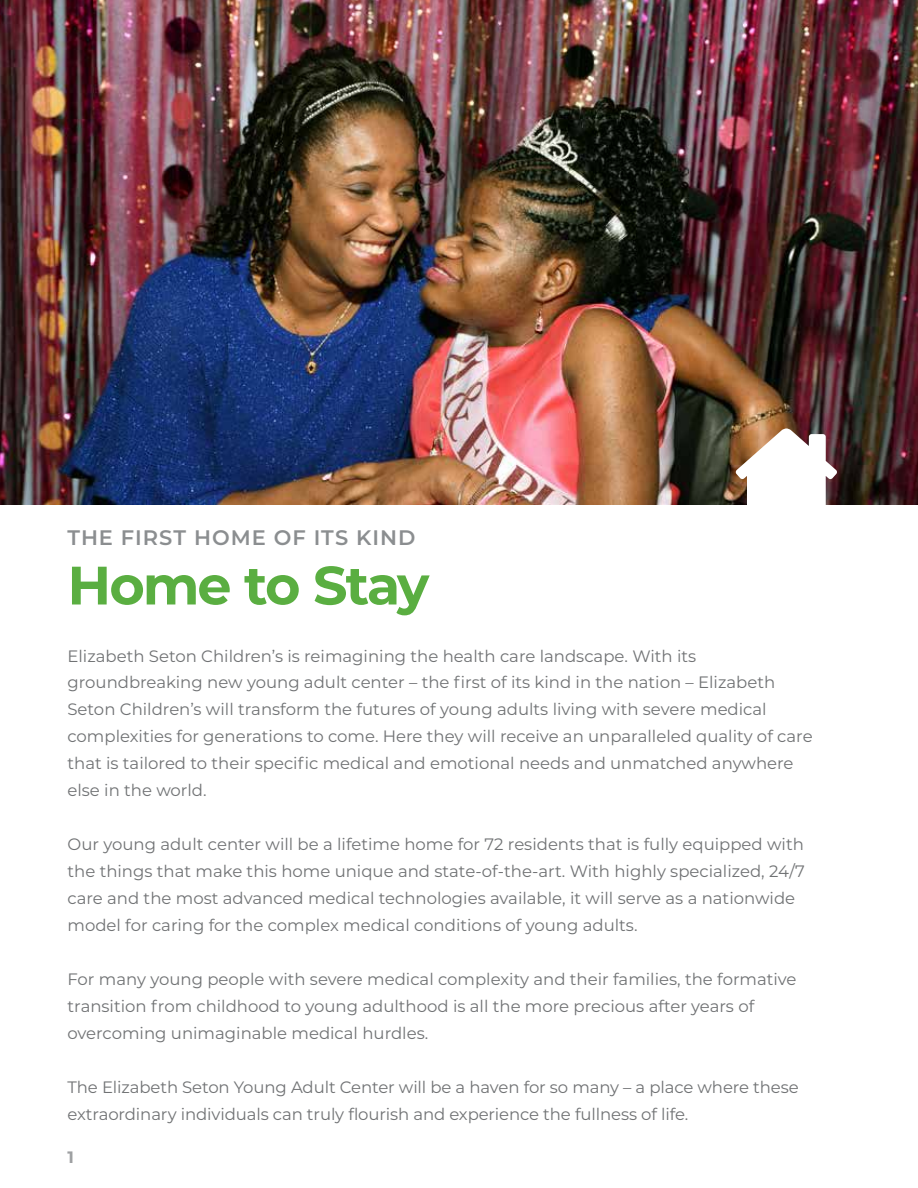
<style>
.page{position:relative;width:918px;height:1188px;background:#fff}
.page>*{position:absolute;margin:0;border:0;box-sizing:border-box;transform-origin:0 0}
.t1{font:700 54px "Montserrat";letter-spacing:-.04em;color:#5aae41}
.t2{font:600 21px "Montserrat";letter-spacing:.045em;color:#8b8e90}
.t3{font:16.5px/27px "Montserrat";color:#707274}
.t4{font:700 16.5px "Montserrat";color:#9ea0a2}
</style>
<div class="page">
<img style="left:0;top:0;width:918px;height:504px">
<img style="left:736px;top:428px;width:101px;height:77px">
<p class="t2" style="left:68px;top:523px;width:349px">THE FIRST HOME OF ITS KIND</p>
<h1 class="t1" style="left:68px;top:546px;width:363px">Home to Stay</h1>
<p class="t3" style="left:68px;top:642px;width:747px">Elizabeth Seton Children’s is reimagining the health care landscape. With its groundbreaking new young adult center – the first of its kind in the nation – Elizabeth Seton Children’s will transform the futures of young adults living with severe medical complexities for generations to come. Here they will receive an unparalleled quality of care that is tailored to their specific medical and emotional needs and unmatched anywhere else in the world.</p>
<p class="t3" style="left:68px;top:831px;width:739px">Our young adult center will be a lifetime home for 72 residents that is fully equipped with the things that make this home unique and state-of-the-art. With highly specialized, 24/7 care and the most advanced medical technologies available, it will serve as a nationwide model for caring for the complex medical conditions of young adults.</p>
<p class="t3" style="left:68px;top:966px;width:731px">For many young people with severe medical complexity and their families, the formative transition from childhood to young adulthood is all the more precious after years of overcoming unimaginable medical hurdles.</p>
<p class="t3" style="left:68px;top:1074px;width:733px">The Elizabeth Seton Young Adult Center will be a haven for so many – a place where these extraordinary individuals can truly flourish and experience the fullness of life.</p>
<p class="t4" style="left:68px;top:1146px;width:8px">1</p>
</div>
